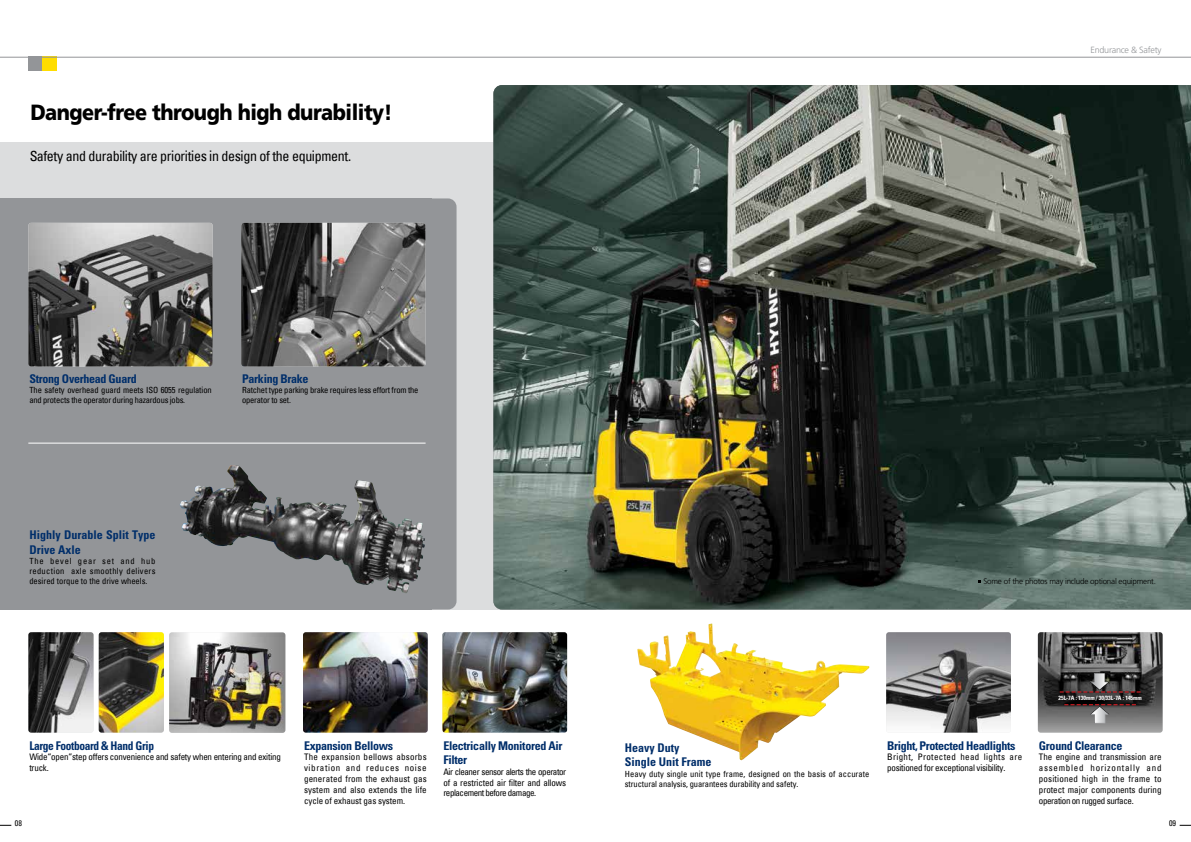
<style>
.page{position:relative;width:1191px;height:842px;background:#fff}
.page>*{position:absolute;margin:0;border:0;box-sizing:border-box;transform-origin:0 0}
.t1{font:900 22px "Frutiger LT Std";letter-spacing:-.025em;color:#000;scale:.9 1}
.t2{font:condensed 14px "Univers";letter-spacing:-.025em;color:#000}
.t3{font:700 condensed 12px/14.4px "Univers";letter-spacing:-.025em;color:#002e6a}
.t4{font:700 condensed 12px/14.4px "Univers";color:#002e6a}
.t5{font:700 condensed 12px "Univers";letter-spacing:-.025em;color:#002e6a;scale:.95 1}
.t6{font:condensed 9px/10.8px "Univers";letter-spacing:-.025em;color:#000;text-align:justify}
.t7{font:300 9px "Frutiger";letter-spacing:-.025em;color:#939598}
.t8{font:condensed 8.5px/10.2px "Univers";letter-spacing:-.01em;color:#000}
.t9{font:300 8px "Frutiger";letter-spacing:-.025em;color:#000}
.t10{font:condensed 8px "Univers";color:#000}
.t11{font:700 condensed 6px "Univers";letter-spacing:-.01em;color:#fff}
</style>
<div class="page">
<img style="left:28px;top:632px;width:66px;height:101px">
<img style="left:442px;top:632px;width:125px;height:101px">
<svg style="left:1179px;top:825px;width:12px;height:1px"></svg>
<div style="left:0;top:142px;width:595px;height:467px;background:#dcddde"></div>
<img style="left:493px;top:85px;width:698px;height:524px">
<div style="left:0;top:198px;width:432px;height:411px;background:#939598"></div>
<div style="left:394px;top:198px;width:62px;height:411px;background:#939598;border-radius:9px"></div>
<hr style="left:28px;top:443px;width:397px;height:1px;background:#fff">
<img style="left:28px;top:223px;width:185px;height:143px">
<img style="left:241px;top:223px;width:184px;height:143px">
<div style="left:28px;top:57px;width:15px;height:14px;background:#939598"></div>
<div style="left:43px;top:57px;width:14px;height:14px;background:#fd0"></div>
<hr style="left:0;top:57px;width:1191px;height:1px;background:#939598">
<img style="left:99px;top:632px;width:65px;height:101px">
<img style="left:169px;top:632px;width:116px;height:101px">
<img style="left:303px;top:632px;width:125px;height:101px">
<img style="left:1037px;top:632px;width:125px;height:101px">
<img style="left:886px;top:632px;width:125px;height:101px">
<img style="left:180px;top:465px;width:245px;height:128px">
<svg style="left:1059px;top:673px;width:81px;height:20px;background:#463f3f"></svg>
<svg style="left:1064px;top:704px;width:72px;height:20px"></svg>
<img style="left:637px;top:623px;width:233px;height:137px">
<h1 class="t1" style="left:30px;top:99px;width:404px">Danger-free through high durability!</h1>
<h2 class="t2" style="left:29px;top:147px;width:323px">Safety and durability are priorities in design of the equipment.</h2>
<p class="t7" style="left:1090px;top:45px;width:73px">Endurance &amp; Safety</p>
<h3 class="t3" style="left:29px;top:371px;width:109px">Strong Overhead Guard</h3>
<p class="t8" style="left:29px;top:385px;width:184px">The safety overhead guard meets ISO 6055 regulation and protects the operator during hazardous jobs.</p>
<h3 class="t3" style="left:242px;top:371px;width:68px">Parking Brake</h3>
<p class="t8" style="left:242px;top:385px;width:178px">Ratchet type parking brake requires less effort from the operator to set.</p>
<h3 class="t4" style="left:29px;top:528px;width:128px">Highly Durable Split Type<br>Drive Axle</h3>
<p class="t8" style="left:29px;top:556px;width:128px;text-align:justify">The bevel gear set and hub reduction axle smoothly delivers desired torque to the drive wheels.</p>
<h3 class="t5" style="left:29px;top:738px;width:133px">Large Footboard &amp; Hand Grip</h3>
<p class="t6" style="left:29px;top:752px;width:253px">Wide“open”step offers convenience and safety when entering and exiting truck.</p>
<h3 class="t3" style="left:304px;top:738px;width:91px">Expansion Bellows</h3>
<p class="t6" style="left:304px;top:752px;width:124px">The expansion bellows absorbs vibration and reduces noise generated from the exhaust gas system and also extends the life cycle of exhaust gas system.</p>
<h3 class="t3" style="left:443px;top:738px;width:121px">Electrically Monitored Air<br>Filter</h3>
<p class="t6" style="left:443px;top:766px;width:124px">Air cleaner sensor alerts the operator of a restricted air filter and allows replacement before damage.</p>
<p class="t9" style="left:983px;top:576px;width:174px">Some of the photos may include optional equipment.</p>
<h3 class="t4" style="left:625px;top:740px;width:88px">Heavy Duty<br>Single Unit Frame</h3>
<p class="t8" style="left:625px;top:768px;width:246px">Heavy duty single unit type frame, designed on the basis of accurate structural analysis, guarantees durability and safety.</p>
<h3 class="t3" style="left:887px;top:738px;width:130px">Bright, Protected Headlights</h3>
<p class="t6" style="left:887px;top:752px;width:136px">Bright, Protected head lights are positioned for exceptional visibility.</p>
<p class="t11" style="left:1058px;top:694px;width:85px">25L-7A : 130mm / 30/33L-7A : 145mm</p>
<h3 class="t3" style="left:1039px;top:738px;width:85px">Ground Clearance</h3>
<p class="t6" style="left:1039px;top:752px;width:124px">The engine and transmission are assembled horizontally and positioned high in the frame to protect major components during operation on rugged surface.</p>
<p class="t10" style="left:15px;top:818px;width:9px">08</p>
<p class="t10" style="left:1169px;top:818px;width:9px">09</p>
</div>
